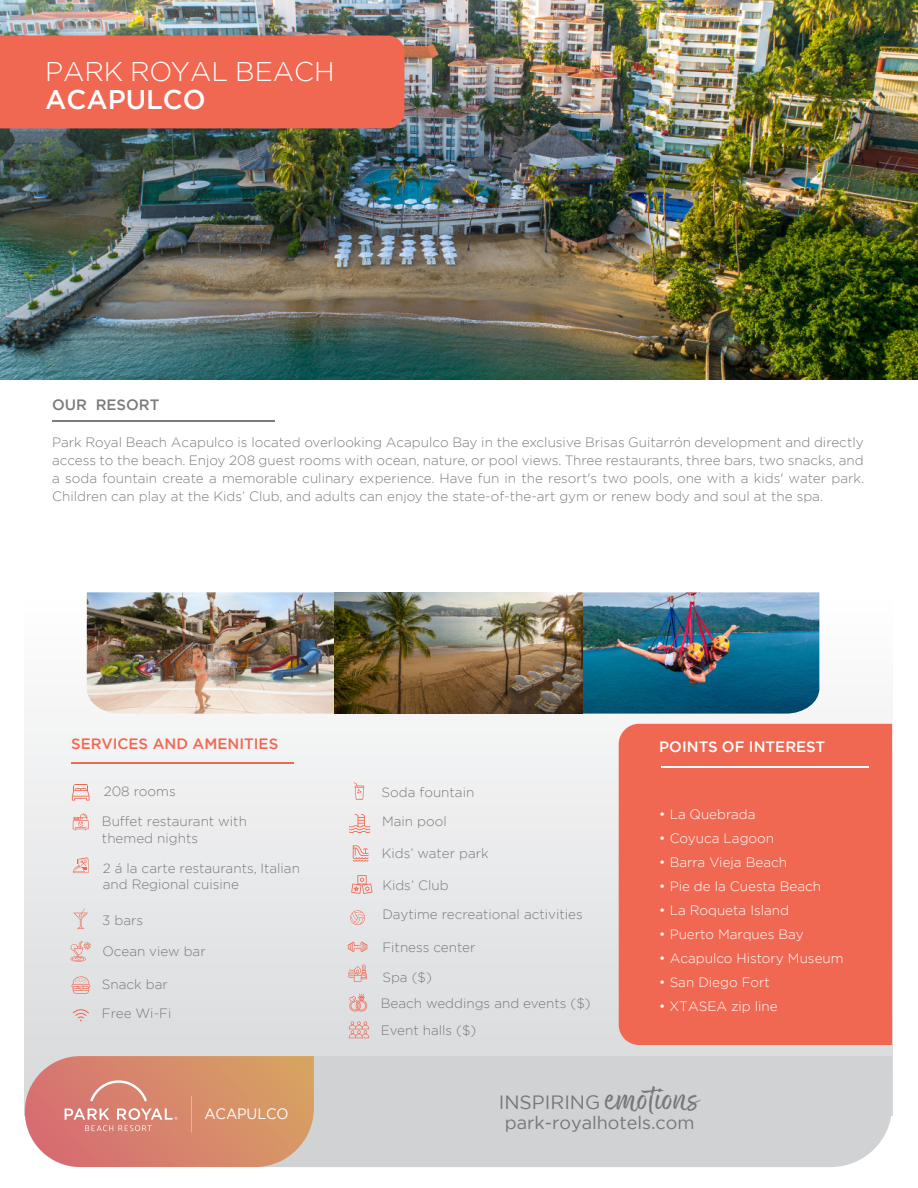
<style>
.page{position:relative;width:918px;height:1188px;background:#fff}
.page>*{position:absolute;margin:0;border:0;box-sizing:border-box;transform-origin:0 0}
.t1{font:300 27px "Gotham";color:#fff}
.t2{font:500 27px "Gotham";color:#fff}
.t3{font:19.2px "Gotham";color:#77777a}
.t4{font:18px "Gotham";color:#77777a}
.t5{font:500 15px "Gotham";color:#f06852}
.t6{font:500 15px "Gotham";color:#fff}
.t7{font:500 15px "Gotham";color:#7b7b7a}
.t8{font:15px "Gotham";letter-spacing:-.005em;color:#fff;scale:.95 1}
.t9{font:300 13.5px/18px "Gotham";color:#7a7e82;text-align:justify}
.t10{font:300 13.5px/16.5px "Gotham";color:#7b7b7a}
.t11{font:300 13.5px "Gotham";color:#fff}
.s1{font-family:"Good Karma Upright";font-size:39.6px}
</style>
<div class="page">
<div style="left:25px;top:378px;width:867px;height:737px;background:linear-gradient(to bottom,#fff,#dbdcde)"></div>
<img style="left:0;top:0;width:918px;height:379px">
<div style="left:619px;top:724px;width:273px;height:321px;background:#f06852"></div>
<hr style="left:661px;top:766px;width:207px;height:1px;background:#fff">
<div style="left:314px;top:1056px;width:578px;height:111px;background:#d1d2d4"></div>
<hr style="left:52px;top:420px;width:223px;height:1px;background:#7b7b7a">
<svg style="left:323px;top:343px;width:271px;height:1px"></svg>
<img style="left:87px;top:592px;width:485px;height:122px">
<img style="left:572px;top:592px;width:247px;height:122px">
<div style="left:0;top:36px;width:405px;height:92px;background:#f06852"></div>
<hr style="left:71px;top:762px;width:223px;height:2px;background:#f06852">
<svg style="left:348px;top:942px;width:19px;height:10px"></svg>
<svg style="left:348px;top:964px;width:19px;height:18px"></svg>
<svg style="left:350px;top:910px;width:15px;height:15px"></svg>
<svg style="left:349px;top:994px;width:19px;height:19px"></svg>
<svg style="left:72px;top:784px;width:18px;height:17px"></svg>
<svg style="left:349px;top:814px;width:21px;height:19px"></svg>
<svg style="left:73px;top:813px;width:16px;height:18px"></svg>
<svg style="left:73px;top:857px;width:16px;height:16px"></svg>
<svg style="left:74px;top:908px;width:14px;height:21px"></svg>
<svg style="left:349px;top:1021px;width:20px;height:17px"></svg>
<svg style="left:25px;top:1056px;width:289px;height:111px;background:#d88f75"></svg>
<svg style="left:73px;top:1009px;width:16px;height:12px"></svg>
<svg style="left:71px;top:976px;width:19px;height:18px"></svg>
<svg style="left:70px;top:941px;width:21px;height:21px"></svg>
<svg style="left:354px;top:782px;width:10px;height:18px"></svg>
<svg style="left:351px;top:875px;width:21px;height:19px"></svg>
<svg style="left:353px;top:845px;width:16px;height:17px"></svg>
<h1 class="t1" style="left:45px;top:54px;width:291px">PARK ROYAL BEACH</h1>
<h1 class="t2" style="left:45px;top:82px;width:162px">ACAPULCO</h1>
<p class="t7" style="left:52px;top:395px;width:109px">OUR RESORT</p>
<p class="t9" style="left:52px;top:433px;width:813px">Park Royal Beach Acapulco is located overlooking Acapulco Bay in the exclusive Brisas Guitarrón development and directly access to the beach. Enjoy 208 guest rooms with ocean, nature, or pool views. Three restaurants, three bars, two snacks, and a soda fountain create a memorable culinary experience. Have fun in the resort's two pools, one with a kids' water park.<br>Children can play at the Kids’ Club, and adults can enjoy the state-of-the-art gym or renew body and soul at the spa.</p>
<p class="t5" style="left:71px;top:734px;width:209px">SERVICES AND AMENITIES</p>
<p class="t10" style="left:104px;top:783px;width:73px">208 rooms</p>
<p class="t10" style="left:102px;top:813px;width:147px">Buffet restaurant with themed nights</p>
<p class="t10" style="left:103px;top:859px;width:199px">2 á la carte restaurants, Italian and Regional cuisine</p>
<p class="t10" style="left:102px;top:912px;width:43px">3 bars</p>
<p class="t10" style="left:103px;top:943px;width:105px">Ocean view bar</p>
<p class="t10" style="left:102px;top:970px;width:71px;line-height:28.5px">Snack bar<br>Free Wi-Fi</p>
<p class="t8" style="left:204px;top:1104px;width:90px">ACAPULCO</p>
<p class="t10" style="left:382px;top:783px;width:94px">Soda fountain</p>
<p class="t10" style="left:382px;top:813px;width:66px">Main pool</p>
<p class="t10" style="left:382px;top:844px;width:108px">Kids’ water park</p>
<p class="t10" style="left:382px;top:870px;width:202px;line-height:29.2px">Kids’ Club<br>Daytime recreational activities</p>
<p class="t10" style="left:382px;top:938px;width:95px">Fitness center</p>
<p class="t10" style="left:382px;top:968px;width:51px">Spa ($)</p>
<p class="t10" style="left:381px;top:989px;width:211px;line-height:27.3px">Beach weddings and events ($)<br>Event halls ($)</p>
<p class="t6" style="left:659px;top:737px;width:168px">POINTS OF INTEREST</p>
<p class="t11" style="left:659px;top:806px;width:98px">• La Quebrada</p>
<p class="t11" style="left:659px;top:830px;width:116px">• Coyuca Lagoon</p>
<p class="t11" style="left:659px;top:854px;width:129px">• Barra Vieja Beach</p>
<p class="t11" style="left:659px;top:878px;width:163px">• Pie de la Cuesta Beach</p>
<p class="t11" style="left:659px;top:902px;width:131px">• La Roqueta Island</p>
<p class="t11" style="left:659px;top:926px;width:146px">• Puerto Marques Bay</p>
<p class="t11" style="left:659px;top:950px;width:186px">• Acapulco History Museum</p>
<p class="t11" style="left:659px;top:974px;width:112px">• San Diego Fort</p>
<p class="t11" style="left:659px;top:998px;width:120px">• XTASEA zip line</p>
<h2 class="t3" style="left:499px;top:1090px;width:202px">INSPIRING <span class="s1">emotions</span></h2>
<h3 class="t4" style="left:505px;top:1111px;width:191px">park-royalhotels.com</h3>
</div>
